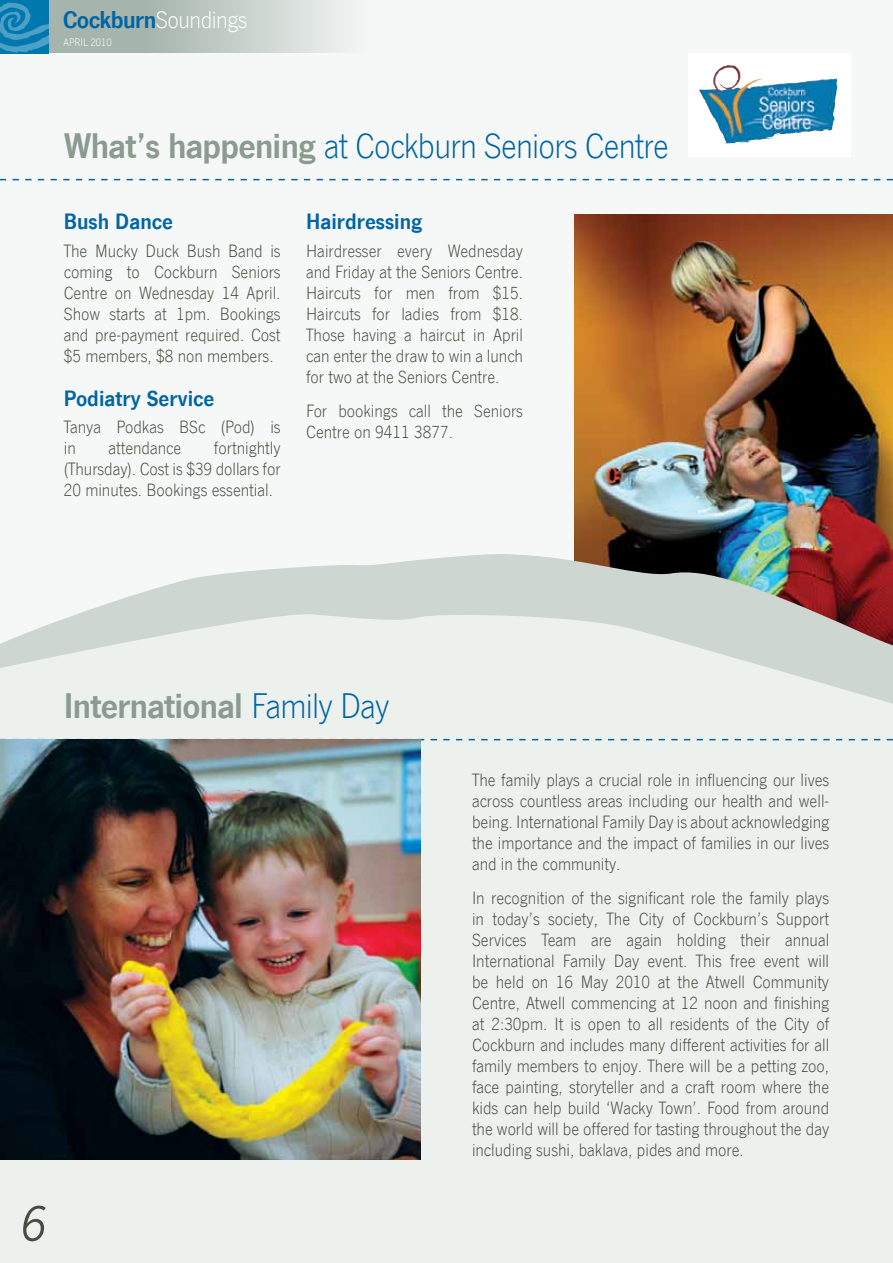
<style>
.page{position:relative;width:893px;height:1263px;background:#f6f8f7}
.page>*{position:absolute;margin:0;border:0;box-sizing:border-box;transform-origin:0 0}
.t1{font:italic 51px "News Gothic Com";color:#444d3e}
.t2{font:300 36px "News Gothic Com";letter-spacing:-.02em;color:#0065a4}
.t3{font:700 36px "News Gothic Com";letter-spacing:-.02em;color:#8b9b92}
.t4{font:300 24.75px "News Gothic Com";letter-spacing:-.02em;color:#fff}
.t5{font:700 22.5px "News Gothic Com";color:#0065a4}
.t6{font:300 18px/21px "News Gothic Com";color:#444d3e;text-align:justify}
.t7{font:300 10.95px "News Gothic Com";color:#fff}
.s1{font-weight:700;color:#0065a4}
.s2{font-weight:700;color:#8b9b92}
.s3{font-weight:300;color:#0065a4}
</style>
<div class="page">
<img style="left:574px;top:214px;width:319px;height:336px">
<svg style="left:0;top:179px;width:893px;height:1px"></svg>
<svg style="left:0;top:739px;width:893px;height:1px"></svg>
<svg style="left:49px;top:0;width:295px;height:53px;background:#bcc7c1"></svg>
<div style="left:0;top:0;width:49px;height:53px;background:#0078ae"></div>
<svg style="left:0;top:3px;width:49px;height:49px"></svg>
<svg style="left:0;top:550px;width:893px;height:154px"></svg>
<img style="left:0;top:740px;width:421px;height:419px">
<img style="left:707px;top:65px;width:131px;height:79px">
<img style="left:699px;top:65px;width:32px;height:40px">
<h3 class="t4" style="left:63px;top:7px;width:186px"><span class="s1">Cockburn</span>Soundings</h3>
<p class="t7" style="left:64px;top:36px;width:50px">APRIL 2010</p>
<h2 class="t2" style="left:64px;top:126px;width:606px"><span class="s2">What’s happening</span> at Cockburn Seniors Centre</h2>
<p class="t5" style="left:64px;top:209px;width:111px">Bush Dance</p>
<p class="t6" style="left:64px;top:240px;width:218px">The Mucky Duck Bush Band is coming to Cockburn Seniors Centre on Wednesday 14 April.<br>Show starts at 1pm. Bookings and pre-payment required. Cost $5 members, $8 non members.</p>
<p class="t5" style="left:64px;top:385px;width:152px">Podiatry Service</p>
<p class="t6" style="left:64px;top:416px;width:218px">Tanya Podkas BSc (Pod) is in</p>
<p class="t6" style="left:64px;top:437px;width:218px;text-indent:150px">fortnightly (Thursday). Cost is $39 dollars for 20 minutes. Bookings essential.</p>
<p class="t6" style="left:108px;top:437px;width:74px">attendance</p>
<p class="t5" style="left:306px;top:209px;width:118px">Hairdressing</p>
<p class="t6" style="left:306px;top:240px;width:218px">Hairdresser every Wednesday and Friday at the Seniors Centre.<br>Haircuts for men from $15.<br>Haircuts for ladies from $18.<br>Those having a haircut in April can enter the draw to win a lunch for two at the Seniors Centre.</p>
<p class="t6" style="left:306px;top:400px;width:218px">For bookings call the Seniors<br>Centre on 9411 3877.</p>
<h2 class="t3" style="left:64px;top:685px;width:327px">International <span class="s3">Family Day</span></h2>
<h1 class="t1" style="left:21px;top:1196px;width:27px">6</h1>
<p class="t6" style="left:472px;top:770px;width:359px">The family plays a crucial role in influencing our lives across countless areas including our health and well&shy;being. International Family Day is about acknowledging the importance and the impact of families in our lives and in the community.</p>
<p class="t6" style="left:472px;top:888px;width:359px">In recognition of the significant role the family plays in today’s society, The City of Cockburn’s Support Services Team are again holding their annual International Family Day event. This free event will be held on 16 May 2010 at the Atwell Community Centre, Atwell commencing at 12 noon and finishing at 2:30pm. It is open to all residents of the City of Cockburn and includes many different activities for all family members to enjoy. There will be a petting zoo, face painting, storyteller and a craft room where the kids can help build ‘Wacky Town’. Food from around the world will be offered for tasting throughout the day including sushi, baklava, pides and more.</p>
</div>
